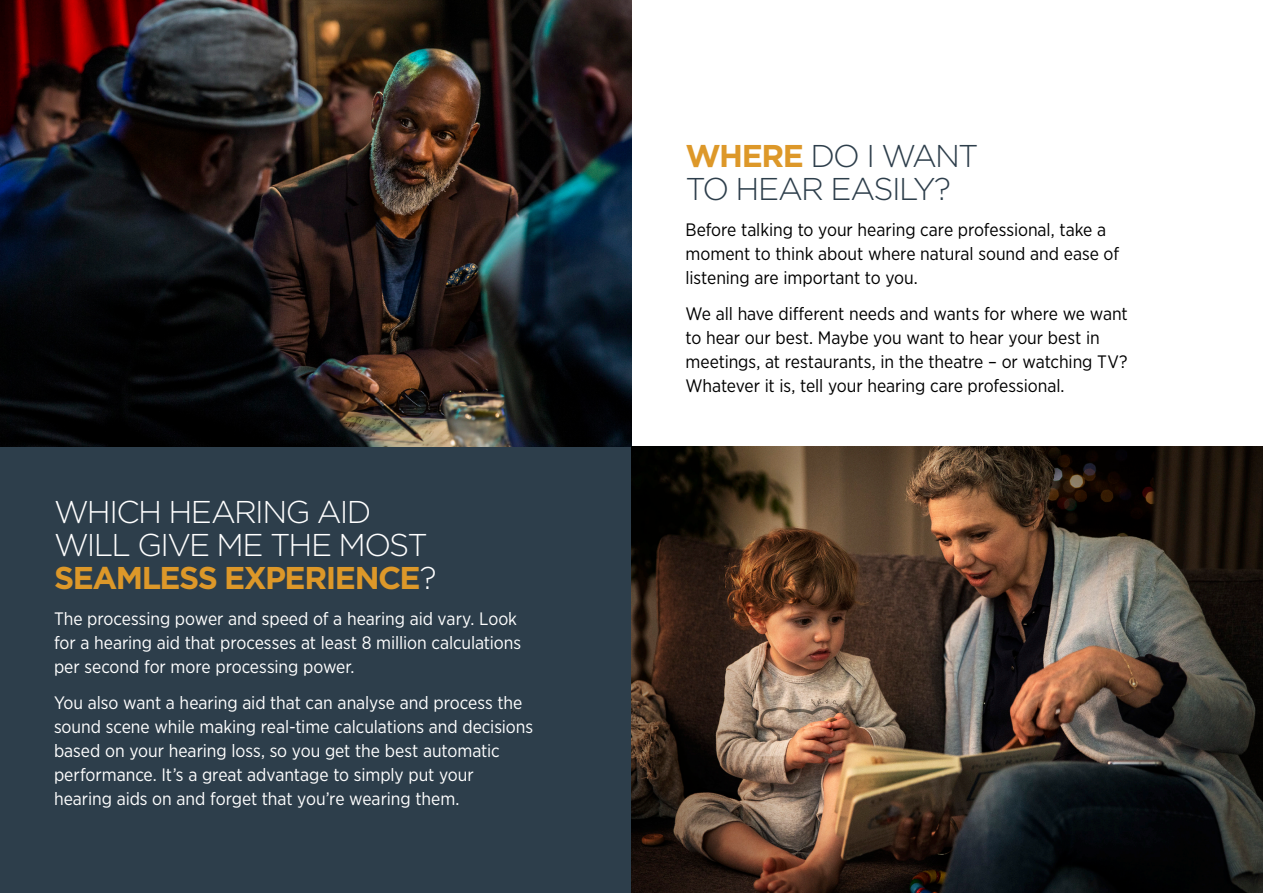
<style>
.page{position:relative;width:1263px;height:893px;background:#fff}
.page>*{position:absolute;margin:0;border:0;box-sizing:border-box;transform-origin:0 0}
.headline2_white{font:300 31.5px/33px "Gotham";letter-spacing:-.05em;color:#fff}
.headline2{font:300 31.5px/33px "Gotham";letter-spacing:-.055em;color:#2d3e4b}
.body_white{font:18px/24px "Gotham Narrow";letter-spacing:-.005em;color:#fff}
.Body{font:18px/24px "Gotham Narrow";letter-spacing:-.005em;color:#000}
.s1{font-weight:700;color:#dd9829}
</style>
<div class="page">
<div style="left:0;top:446px;width:631px;height:447px;background:#2d3e4b"></div>
<img style="left:0;top:0;width:631px;height:446px">
<img style="left:631px;top:446px;width:632px;height:447px">
<p class="headline2_white" style="left:54px;top:494px;width:384px">WHICH HEARING AID<br>WILL GIVE ME THE MOST<br><span class="s1">SEAMLESS EXPERIENCE</span>?</p>
<p class="body_white" style="left:54px;top:606px;width:469px">The processing power and speed of a hearing aid vary. Look for a hearing aid that processes at least 8 million calculations per second for more processing power.</p>
<p class="body_white" style="left:54px;top:690px;width:481px">You also want a hearing aid that can analyse and process the sound scene while making real-time calculations and decisions based on your hearing loss, so you get the best automatic performance. It’s a great advantage to simply put your hearing aids on and forget that you’re wearing them.</p>
<p class="headline2" style="left:685px;top:139px;width:295px"><span class="s1">WHERE</span> DO I WANT<br>TO HEAR EASILY?</p>
<p class="Body" style="left:685px;top:218px;width:435px">Before talking to your hearing care professional, take a moment to think about where natural sound and ease of listening are important to you.</p>
<p class="Body" style="left:685px;top:302px;width:444px">We all have different needs and wants for where we want to hear our best. Maybe you want to hear your best in meetings, at restaurants, in the theatre – or watching TV?<br>Whatever it is, tell your hearing care professional.</p>
</div>
